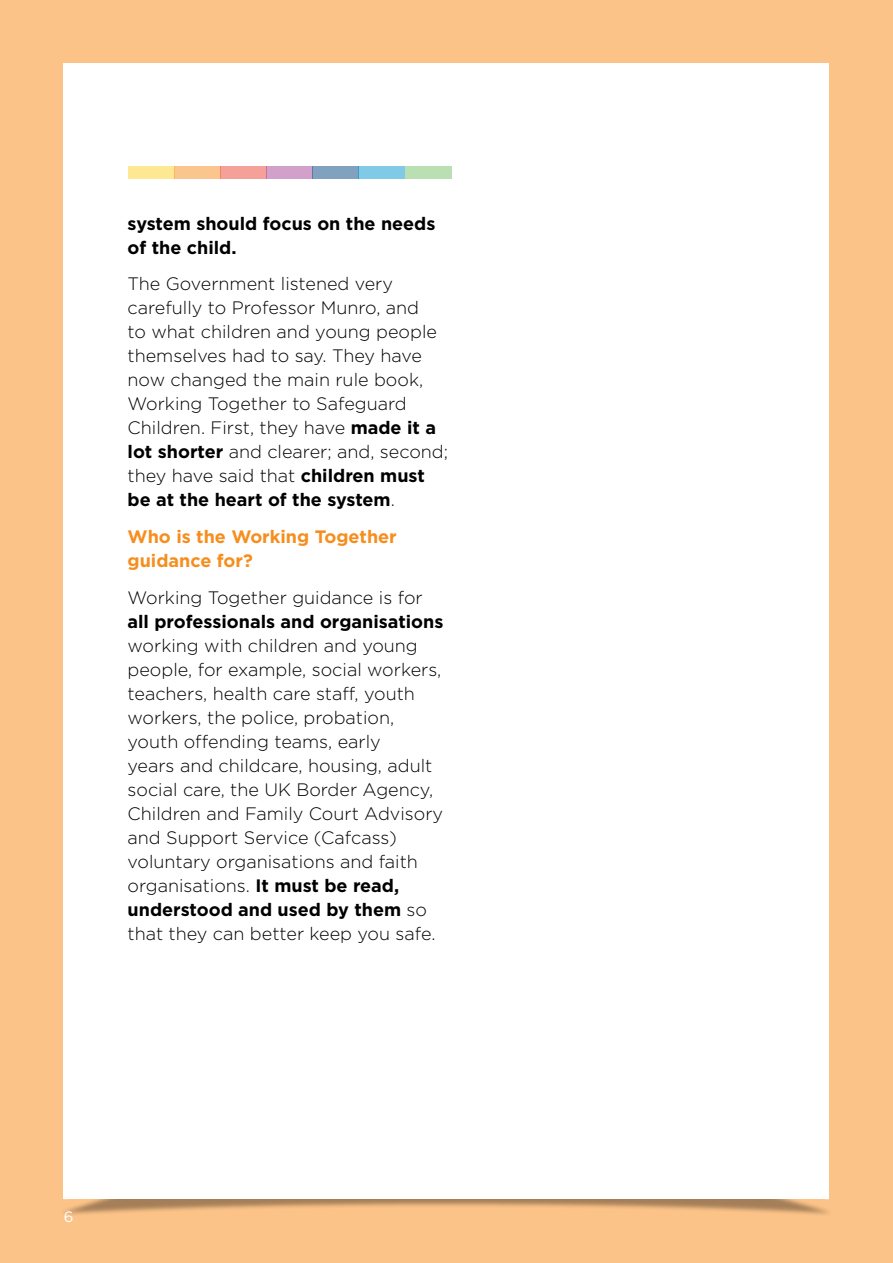
<style>
.page{position:relative;width:893px;height:1263px;background:#fcc388}
.page>*{position:absolute;margin:0;border:0;box-sizing:border-box;transform-origin:0 0}
.t1{font:300 18px/24px "Gotham HTF";color:#000}
.t2{font:700 18px/24px "Gotham HTF";color:#000}
.t3{font:700 18px/24px "Gotham HTF";color:#f68e1e}
.t4{font:15px "Gotham HTF";color:#fff}
.s1{font-weight:700}
</style>
<div class="page">
<div style="left:60px;top:1189px;width:773px;height:27px;background:#000;opacity:.35"></div>
<div style="left:64px;top:64px;width:765px;height:1135px;background:#fff"></div>
<div style="left:128px;top:167px;width:46px;height:12px;background:#ffe893"></div>
<div style="left:174px;top:167px;width:46px;height:12px;background:#fac68e"></div>
<div style="left:220px;top:167px;width:46px;height:12px;background:#f6a09a"></div>
<div style="left:266px;top:167px;width:47px;height:12px;background:#d2a1cb"></div>
<div style="left:313px;top:167px;width:46px;height:12px;background:#80a2be"></div>
<div style="left:359px;top:167px;width:46px;height:12px;background:#80c9e7"></div>
<div style="left:405px;top:167px;width:46px;height:12px;background:#b9dfb2"></div>
<p class="t2" style="left:128px;top:211px;width:309px">system should focus on the needs of the child.</p>
<p class="t1" style="left:128px;top:272px;width:322px">The Government listened very carefully to Professor Munro, and<br>to what children and young people themselves had to say. They have now changed the main rule book,<br>Working Together to Safeguard<br>Children. First, they have <span class="s1">made it a lot shorter</span> and clearer; and, second; they have said that <span class="s1">children must be at the heart of the system</span>.</p>
<p class="t3" style="left:128px;top:524px;width:271px">Who is the Working Together guidance for?</p>
<p class="t1" style="left:128px;top:585px;width:297px">Working Together guidance is for</p>
<p class="t2" style="left:128px;top:609px;width:317px">all professionals and organisations</p>
<p class="t1" style="left:128px;top:633px;width:317px">working with children and young people, for example, social workers, teachers, health care staff, youth workers, the police, probation, youth offending teams, early<br>years and childcare, housing, adult social care, the UK Border Agency, Children and Family Court Advisory and Support Service (Cafcass) voluntary organisations and faith organisations. <span class="s1">It must be read, understood and used by them</span> so that they can better keep you safe.</p>
<p class="t4" style="left:64px;top:1209px;width:11px">6</p>
</div>
